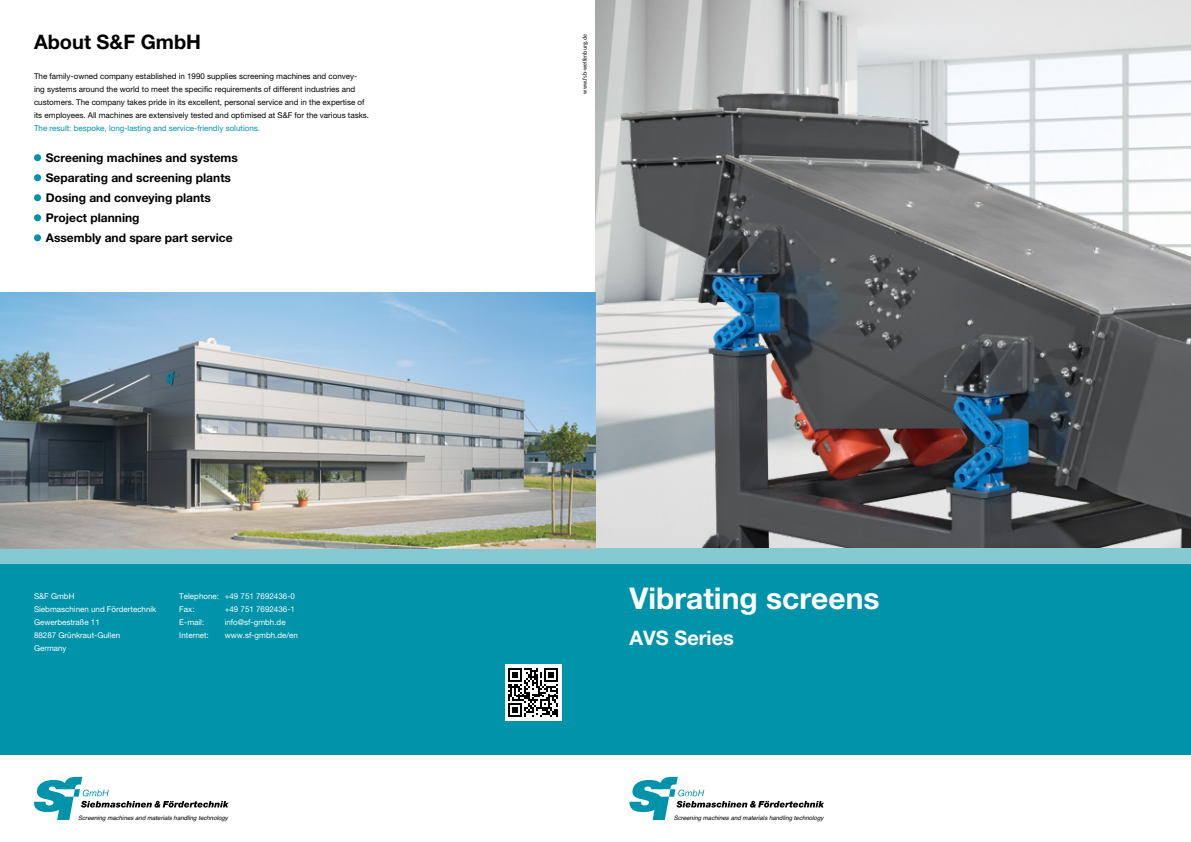
<style>
.page{position:relative;width:1191px;height:842px;background:#fff}
.page>*{position:absolute;margin:0;border:0;box-sizing:border-box;transform-origin:0 0}
.t1{font:700 30px "Helvetica Neue CELT";color:#fff}
.t2{font:700 20px "Helvetica Neue CELT";color:#000}
.t3{font:700 20px "Helvetica Neue CELT";color:#fff}
.t4{font:700 12px/20px "Helvetica Neue CELT";color:#000}
.t5{font:8px/13px "Helvetica Neue CELT";color:#000}
.t6{font:8px/13px "Helvetica Neue CELT";color:#fff}
.t7{font:8px "Helvetica Neue CELT";color:#0093a9}
.t8{font:italic 6.1px "Helvetica";color:#000}
.t9{font:6px "Meta Plus Normal";color:#000}
</style>
<div class="page">
<img style="left:595px;top:0;width:596px;height:60px">
<img style="left:595px;top:60px;width:596px;height:489px">
<div style="left:0;top:553px;width:1191px;height:202px;background:#0093a9"></div>
<div style="left:0;top:549px;width:595px;height:15px;background:#85c9d2"></div>
<div style="left:595px;top:549px;width:596px;height:15px;background:#85c9d2"></div>
<img style="left:0;top:292px;width:595px;height:257px">
<svg style="left:629px;top:777px;width:195px;height:43px"></svg>
<svg style="left:34px;top:777px;width:195px;height:43px"></svg>
<div style="left:34px;top:154px;width:7px;height:7px;background:#0093a9;border-radius:50%"></div>
<div style="left:34px;top:174px;width:7px;height:7px;background:#0093a9;border-radius:50%"></div>
<div style="left:34px;top:194px;width:7px;height:7px;background:#0093a9;border-radius:50%"></div>
<div style="left:34px;top:214px;width:7px;height:7px;background:#0093a9;border-radius:50%"></div>
<div style="left:34px;top:234px;width:7px;height:7px;background:#0093a9;border-radius:50%"></div>
<div style="left:505px;top:664px;width:56px;height:57px;background:#fff"></div>
<svg style="left:508px;top:668px;width:50px;height:49px"></svg>
<h2 class="t2" style="left:34px;top:30px;width:169px">About S&amp;F GmbH</h2>
<p class="t5" style="left:34px;top:70px;width:337px">The family-owned company established in 1990 supplies screening machines and convey&shy;ing systems around the world to meet the specific requirements of different industries and customers. The company takes pride in its excellent, personal service and in the expertise of its employees. All machines are extensively tested and optimised at S&amp;F for the various tasks.</p>
<p class="t7" style="left:34px;top:123px;width:227px">The result: bespoke, long-lasting and service-friendly solutions.</p>
<h3 class="t4" style="left:46px;top:148px;width:193px">Screening machines and systems<br>Separating and screening plants<br>Dosing and conveying plants<br>Project planning<br>Assembly and spare part service</h3>
<p class="t6" style="left:34px;top:590px;width:124px">S&amp;F GmbH<br>Siebmaschinen und Fördertechnik<br>Gewerbestraße 11<br>88287 Grünkraut-Gullen<br>Germany</p>
<p class="t6" style="left:179px;top:590px;width:117px">Telephone: +49 751 7692436-0<br>Fax:</p>
<p class="t6" style="left:225px;top:603px;width:72px">+49 751 7692436-1</p>
<p class="t6" style="left:179px;top:616px;width:26px">E-mail:</p>
<p class="t6" style="left:225px;top:616px;width:62px">info@sf-gmbh.de</p>
<p class="t6" style="left:179px;top:629px;width:31px">Internet:</p>
<p class="t6" style="left:225px;top:629px;width:75px">www.sf-gmbh.de/en</p>
<p class="t9" style="left:581px;top:94px;width:61px;rotate:-90deg">www.fsb-welfenburg.de</p>
<h1 class="t1" style="left:629px;top:579px;width:251px">Vibrating screens</h1>
<h2 class="t3" style="left:629px;top:626px;width:106px">AVS Series</h2>
<p class="t8" style="left:78px;top:813px;width:151px">Screening machines and materials handling technology</p>
<p class="t8" style="left:673px;top:813px;width:151px">Screening machines and materials handling technology</p>
</div>
